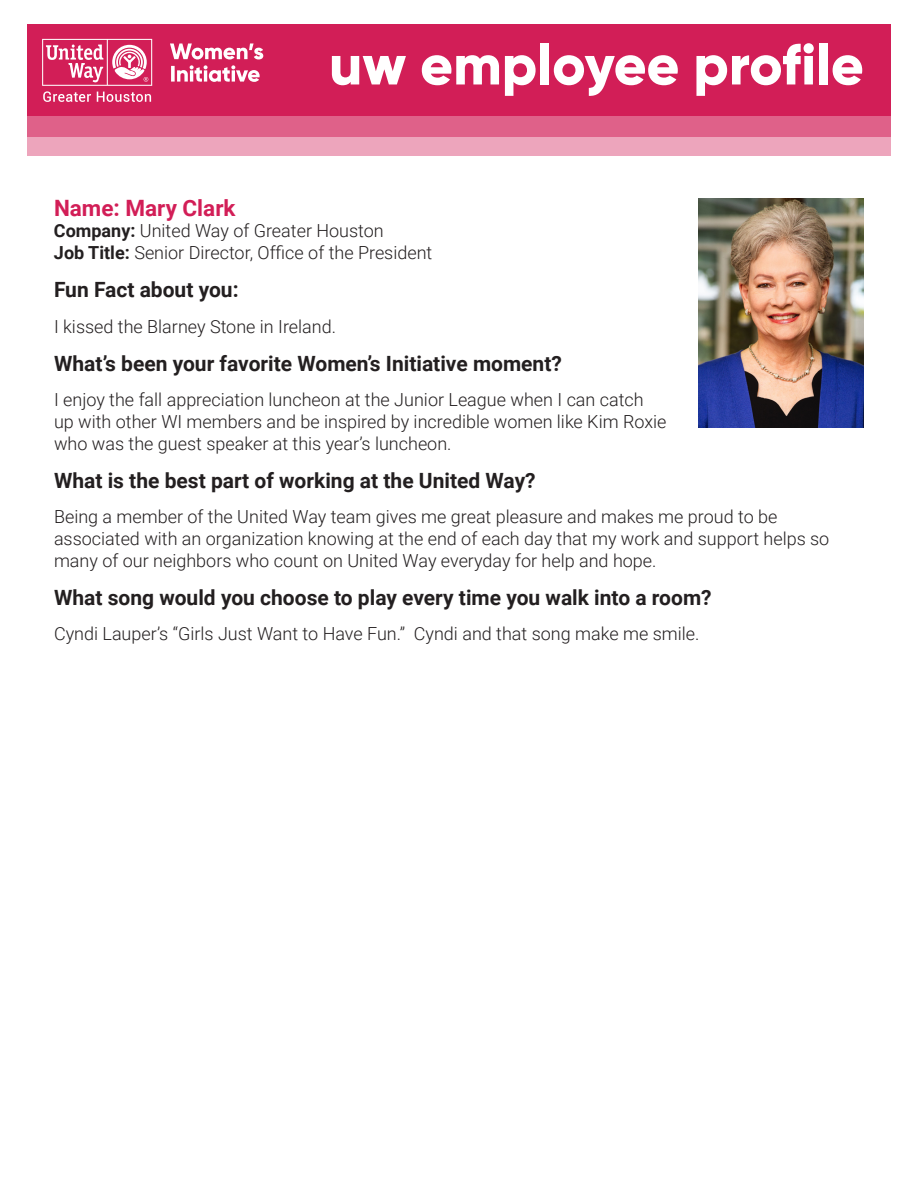
<style>
.page{position:relative;width:918px;height:1188px;background:#fff}
.page>*{position:absolute;margin:0;border:0;box-sizing:border-box;transform-origin:0 0}
.t1{font:800 57px "Gilroy";color:#fff}
.t2{font:700 22.5px "Roboto";color:#d21e57}
.t3{font:700 21px "Roboto";color:#231f20}
.t4{font:300 18px/21.6px "Roboto";color:#231f20}
.s1{font-weight:700}
</style>
<div class="page">
<div style="left:27px;top:24px;width:864px;height:91px;background:#d21e57"></div>
<svg style="left:42px;top:39px;width:110px;height:63px"></svg>
<svg style="left:171px;top:65px;width:89px;height:17px"></svg>
<svg style="left:170px;top:43px;width:93px;height:16px"></svg>
<div style="left:27px;top:137px;width:864px;height:19px;background:#eda5bc"></div>
<div style="left:27px;top:115px;width:864px;height:22px;background:#df6189"></div>
<img style="left:699px;top:199px;width:165px;height:229px">
<h1 class="t1" style="left:329px;top:29px;width:536px">uw employee profile</h1>
<p class="t2" style="left:54px;top:192px;width:183px">Name: Mary Clark</p>
<p class="t4" style="left:54px;top:219px;width:380px"><span class="s1">Company:</span> United Way of Greater Houston<br><span class="s1">Job Title:</span> Senior Director, Office of the President</p>
<p class="t3" style="left:54px;top:275px;width:186px">Fun Fact about you:</p>
<p class="t4" style="left:54px;top:315px;width:284px">I kissed the Blarney Stone in Ireland.</p>
<p class="t3" style="left:54px;top:349px;width:509px">What’s been your favorite Women’s Initiative moment?</p>
<p class="t4" style="left:54px;top:389px;width:614px">I enjoy the fall appreciation luncheon at the Junior League when I can catch up with other WI members and be inspired by incredible women like Kim Roxie who was the guest speaker at this year’s luncheon.</p>
<p class="t3" style="left:54px;top:466px;width:483px">What is the best part of working at the United Way?</p>
<p class="t4" style="left:54px;top:506px;width:777px">Being a member of the United Way team gives me great pleasure and makes me proud to be associated with an organization knowing at the end of each day that my work and support helps so many of our neighbors who count on United Way everyday for help and hope.</p>
<p class="t3" style="left:54px;top:583px;width:659px">What song would you choose to play every time you walk into a room?</p>
<p class="t4" style="left:54px;top:623px;width:647px">Cyndi Lauper’s “Girls Just Want to Have Fun.” Cyndi and that song make me smile.</p>
</div>
